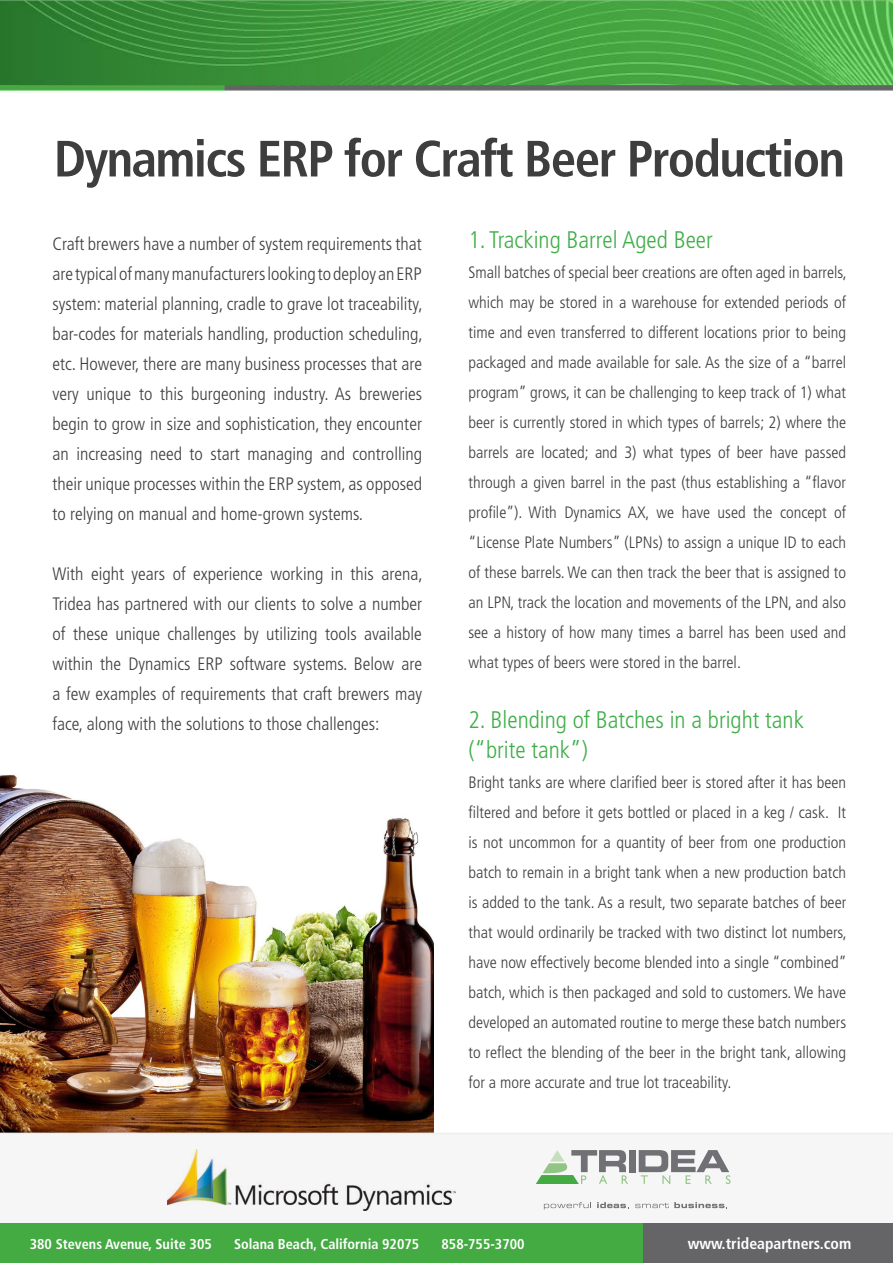
<style>
.page{position:relative;width:893px;height:1263px;background:#fff}
.page>*{position:absolute;margin:0;border:0;box-sizing:border-box;transform-origin:0 0}
.t1{font:700 condensed 51px "Frutiger LT Std";letter-spacing:-.03em;color:#3e3e3f}
.t2{font:300 condensed 24px/30px "Frutiger LT Std";color:#40ae49}
.t3{font:300 condensed 18px/30px "Frutiger LT Std";color:#3e3e3f;text-align:justify}
.t4{font:300 condensed 16.5px/30px "Frutiger LT Std";color:#3e3e3f;text-align:justify}
.t5{font:700 condensed 15.75px "Frutiger LT Std";color:#fff}
.t6{font:700 condensed 14.25px "Frutiger LT Std";color:#fff}
</style>
<div class="page">
<img style="left:0;top:0;width:893px;height:90px">
<div style="left:0;top:1222px;width:893px;height:41px;background:#44aa42"></div>
<div style="left:644px;top:1222px;width:249px;height:41px;background:#656567"></div>
<img style="left:0;top:774px;width:434px;height:359px">
<div style="left:0;top:1134px;width:893px;height:88px;background:#f6f6f7"></div>
<div style="left:629px;top:1150px;width:6px;height:22px;background:#717074"></div>
<svg style="left:639px;top:1150px;width:92px;height:34px"></svg>
<svg style="left:536px;top:1150px;width:92px;height:34px"></svg>
<svg style="left:544px;top:1202px;width:47px;height:7px"></svg>
<svg style="left:597px;top:1202px;width:32px;height:6px"></svg>
<svg style="left:635px;top:1202px;width:92px;height:6px"></svg>
<hr style="left:0;top:1133px;width:893px;height:1px;background:#f0efef">
<img style="left:167px;top:1149px;width:288px;height:61px">
<p class="t1" style="left:54px;top:129px;width:792px">Dynamics ERP for Craft Beer Production</p>
<p class="t3" style="left:53px;top:229px;width:372px">Craft brewers have a number of system requirements that are typical of many manufacturers looking to deploy an ERP system: material planning, cradle to grave lot traceability, bar-codes for materials handling, production scheduling, etc. However, there are many business processes that are very unique to this burgeoning industry. As breweries begin to grow in size and sophistication, they encounter an increasing need to start managing and controlling their unique processes within the ERP system, as opposed to relying on manual and home-grown systems.</p>
<p class="t3" style="left:53px;top:559px;width:372px">With eight years of experience working in this arena, Tridea has partnered with our clients to solve a number of these unique challenges by utilizing tools available within the Dynamics ERP software systems. Below are a few examples of requirements that craft brewers may face, along with the solutions to those challenges:</p>
<p class="t2" style="left:468px;top:225px;width:246px">1. Tracking Barrel Aged Beer</p>
<p class="t4" style="left:468px;top:257px;width:380px">Small batches of special beer creations are often aged in barrels, which may be stored in a warehouse for extended periods of time and even transferred to different locations prior to being packaged and made available for sale. As the size of a “barrel program” grows, it can be challenging to keep track of 1) what beer is currently stored in which types of barrels; 2) where the barrels are located; and 3) what types of beer have passed through a given barrel in the past (thus establishing a “flavor profile”). With Dynamics AX, we have used the concept of “License Plate Numbers” (LPNs) to assign a unique ID to each of these barrels. We can then track the beer that is assigned to an LPN, track the location and movements of the LPN, and also see a history of how many times a barrel has been used and what types of beers were stored in the barrel.</p>
<p class="t2" style="left:468px;top:705px;width:337px">2. Blending of Batches in a bright tank (“brite tank”)</p>
<p class="t4" style="left:468px;top:767px;width:380px">Bright tanks are where clarified beer is stored after it has been filtered and before it gets bottled or placed in a keg / cask. It is not uncommon for a quantity of beer from one production batch to remain in a bright tank when a new production batch is added to the tank. As a result, two separate batches of beer that would ordinarily be tracked with two distinct lot numbers, have now effectively become blended into a single “combined” batch, which is then packaged and sold to customers. We have developed an automated routine to merge these batch numbers to reflect the blending of the beer in the bright tank, allowing for a more accurate and true lot traceability.</p>
<p class="t6" style="left:30px;top:1236px;width:184px">380 Stevens Avenue, Suite 305</p>
<p class="t6" style="left:234px;top:1236px;width:187px">Solana Beach, California 92075</p>
<p class="t6" style="left:441px;top:1236px;width:85px">858-755-3700</p>
<p class="t5" style="left:688px;top:1234px;width:165px">www.trideapartners.com</p>
</div>
